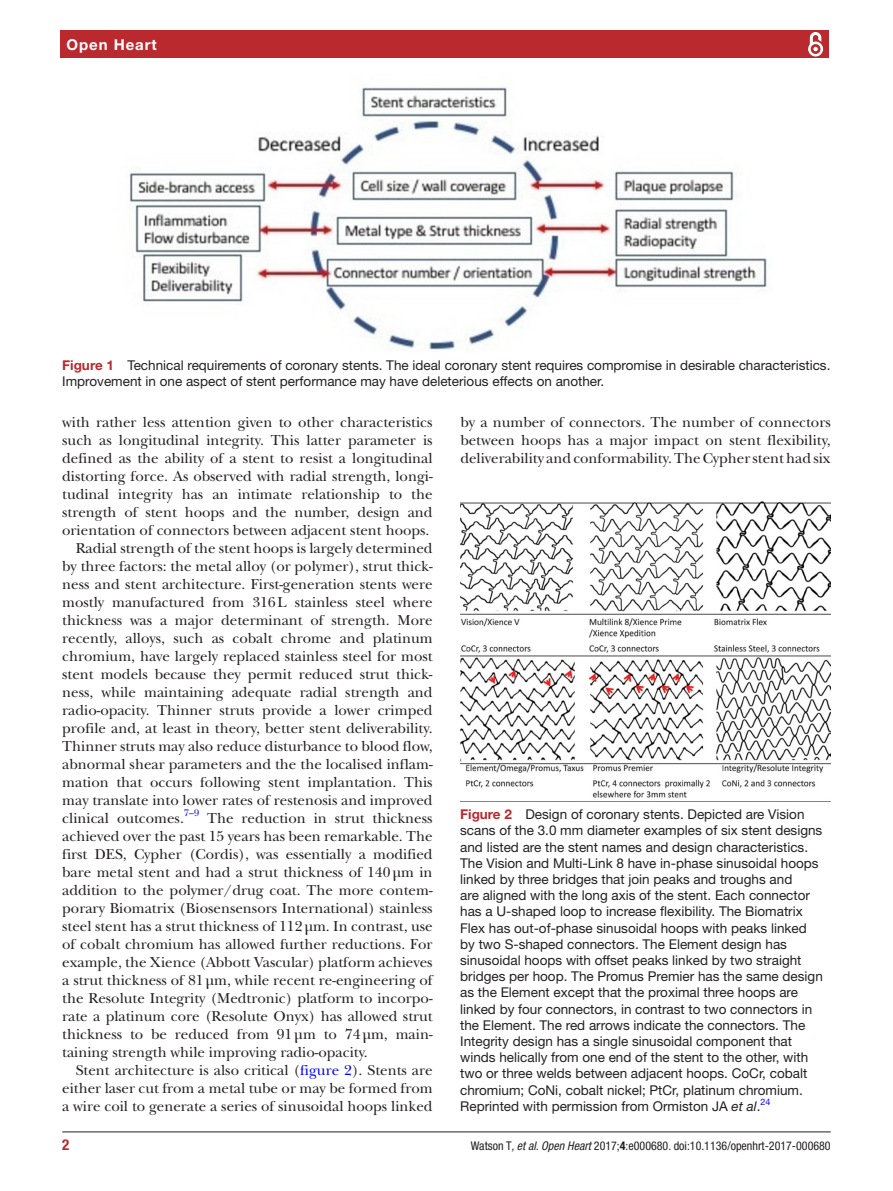
<style>
.page{position:relative;width:893px;height:1191px;background:#fff}
.page>*{position:absolute;margin:0;border:0;box-sizing:border-box;transform-origin:0 0}
.t1{font:15px/18px "New Baskerville";color:#231f20;text-align:justify}
.t2{font:700 15px "Helvetica Neue LT Std";letter-spacing:.065em;color:#fff}
.t3{font:700 condensed 15px "Helvetica Neue LT Std";color:#b9292e}
.t4{font:13.5px/16.2px "Helvetica Neue LT Std";color:#231f20}
.t5{font:condensed 12px "Helvetica Neue LT Std";color:#231f20}
.t6{font:9.9px "New Baskerville";color:#00f}
.t7{font:9px "Helvetica Neue LT Std";color:#00f}
.s1{font-weight:700;color:#b9292e}
.s2{color:#00f}
.s3{font-style:italic}
.s4{font-weight:700}
</style>
<div class="page">
<div style="left:61px;top:31px;width:768px;height:27px;background:#b9292e"></div>
<hr style="left:62px;top:1131px;width:769px;height:1px;background:#231f20">
<svg style="left:808px;top:32px;width:15px;height:25px"></svg>
<div style="left:812px;top:45px;width:7px;height:8px;border:1px solid #b9292e;border-radius:50%"></div>
<img style="left:130px;top:87px;width:637px;height:263px">
<img style="left:460px;top:502px;width:370px;height:296px">
<p class="t2" style="left:66px;top:35px;width:92px">Open Heart</p>
<p class="t4" style="left:62px;top:357px;width:770px"><span class="s1">Figure 1</span> Technical requirements of coronary stents. The ideal coronary stent requires compromise in desirable characteristics.<br>Improvement in one aspect of stent performance may have deleterious effects on another.</p>
<p class="t1" style="left:62px;top:413px;width:372px">with rather less attention given to other characteristics</p>
<p class="t1" style="left:62px;top:431px;width:372px">such as longitudinal integrity. This latter parameter is</p>
<p class="t1" style="left:62px;top:449px;width:372px">defined as the ability of a stent to resist a longitudinal</p>
<p class="t1" style="left:62px;top:467px;width:372px">distorting force. As observed with radial strength, longi-</p>
<p class="t1" style="left:62px;top:485px;width:372px">tudinal integrity has an intimate relationship to the</p>
<p class="t1" style="left:62px;top:503px;width:372px">strength of stent hoops and the number, design and</p>
<p class="t1" style="left:62px;top:521px;width:369px">orientation of connectors between adjacent stent hoops.</p>
<p class="t1" style="left:76px;top:539px;width:358px">Radial strength of the stent hoops is largely determined</p>
<p class="t1" style="left:62px;top:557px;width:372px">by three factors: the metal alloy (or polymer), strut thick-</p>
<p class="t1" style="left:62px;top:575px;width:372px">ness and stent architecture. First-generation stents were</p>
<p class="t1" style="left:62px;top:593px;width:372px">mostly manufactured from 316L stainless steel where</p>
<p class="t1" style="left:62px;top:611px;width:372px">thickness was a major determinant of strength. More</p>
<p class="t1" style="left:62px;top:629px;width:372px">recently, alloys, such as cobalt chrome and platinum</p>
<p class="t1" style="left:62px;top:647px;width:372px">chromium, have largely replaced stainless steel for most</p>
<p class="t1" style="left:62px;top:665px;width:372px">stent models because they permit reduced strut thick-</p>
<p class="t1" style="left:62px;top:683px;width:372px">ness, while maintaining adequate radial strength and</p>
<p class="t1" style="left:62px;top:701px;width:372px">radio-opacity. Thinner struts provide a lower crimped</p>
<p class="t1" style="left:62px;top:719px;width:372px">profile and, at least in theory, better stent deliverability.</p>
<p class="t1" style="left:62px;top:737px;width:372px">Thinner struts may also reduce disturbance to blood flow,</p>
<p class="t1" style="left:62px;top:755px;width:372px">abnormal shear parameters and the the localised inflam-</p>
<p class="t1" style="left:62px;top:773px;width:372px">mation that occurs following stent implantation. This</p>
<p class="t1" style="left:62px;top:791px;width:372px">may translate into lower rates of restenosis and improved</p>
<p class="t1" style="left:62px;top:809px;width:123px">clinical outcomes.</p>
<p class="t6" style="left:184px;top:807px;width:17px">7–9</p>
<p class="t1" style="left:62px;top:809px;width:372px;text-indent:145px">The reduction in strut thickness achieved over the past 15 years has been remarkable. The first DES, Cypher (Cordis), was essentially a modified bare metal stent and had a strut thickness of 140µm in addition to the polymer/drug coat. The more contem&shy;porary Biomatrix (Biosensensors International) stainless steel stent has a strut thickness of 112µm. In contrast, use of cobalt chromium has allowed further reductions. For example, the Xience (Abbott Vascular) platform achieves a strut thickness of 81µm, while recent re-engineering of the Resolute Integrity (Medtronic) platform to incorpo&shy;rate a platinum core (Resolute Onyx) has allowed strut thickness to be reduced from 91µm to 74µm, main&shy;taining strength while improving radio-opacity.</p>
<p class="t1" style="left:62px;top:1061px;width:372px;text-indent:13px">Stent architecture is also critical (<span class="s2">figure 2</span>). Stents are either laser cut from a metal tube or may be formed from a wire coil to generate a series of sinusoidal hoops linked</p>
<p class="t1" style="left:460px;top:413px;width:372px">by a number of connectors. The number of connectors between hoops has a major impact on stent flexibility, deliverability and conformability. The Cypher stent had six</p>
<p class="t4" style="left:460px;top:806px;width:364px"><span class="s1">Figure 2</span> Design of coronary stents. Depicted are Vision scans of the 3.0 mm diameter examples of six stent designs and listed are the stent names and design characteristics.<br>The Vision and Multi-Link 8 have in-phase sinusoidal hoops linked by three bridges that join peaks and troughs and<br>are aligned with the long axis of the stent. Each connector has a U-shaped loop to increase flexibility. The Biomatrix Flex has out-of-phase sinusoidal hoops with peaks linked by two S-shaped connectors. The Element design has sinusoidal hoops with offset peaks linked by two straight bridges per hoop. The Promus Premier has the same design as the Element except that the proximal three hoops are linked by four connectors, in contrast to two connectors in the Element. The red arrows indicate the connectors. The Integrity design has a single sinusoidal component that winds helically from one end of the stent to the other, with two or three welds between adjacent hoops. CoCr, cobalt chromium; CoNi, cobalt nickel; PtCr, platinum chromium.<br>Reprinted with permission from Ormiston JA <span class="s3">et al</span>.</p>
<p class="t7" style="left:761px;top:1096px;width:11px">24</p>
<p class="t3" style="left:62px;top:1135px;width:9px">2</p>
<p class="t5" style="left:471px;top:1139px;width:361px">Watson T<span class="s3">, et al. Open Heart</span> 2017;<span class="s4">4</span>:e000680. doi:10.1136/openhrt-2017-000680</p>
</div>
